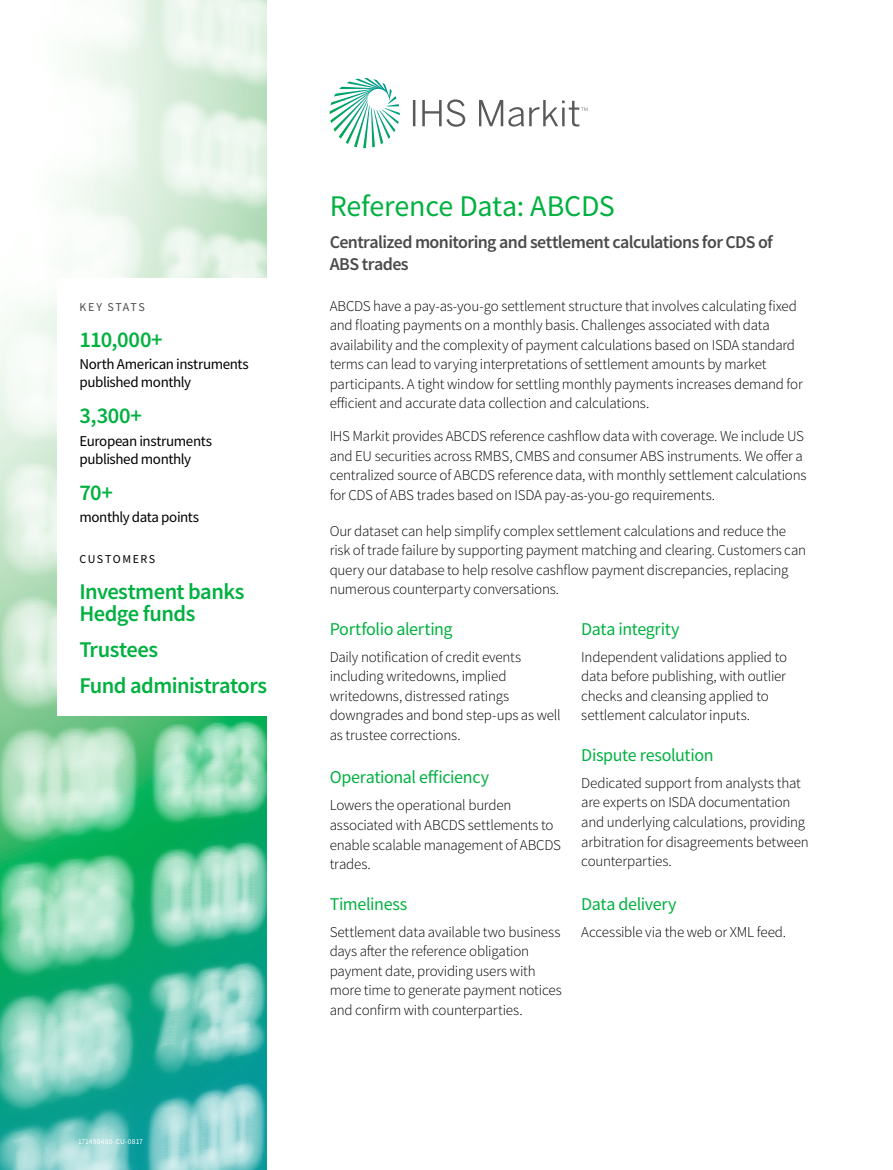
<style>
.page{position:relative;width:893px;height:1170px;background:#fff}
.page>*{position:absolute;margin:0;border:0;box-sizing:border-box;transform-origin:0 0}
.t1{font:30px "Source Sans Pro";letter-spacing:-.01em;color:#00b140}
.t2{font:600 22.5px/22.5px "Source Sans Pro";letter-spacing:-.025em;color:#00b140}
.t3{font:18px "Source Sans Pro";letter-spacing:-.02em;color:#00b140}
.t4{font:600 18px/22.5px "Source Sans Pro";letter-spacing:-.035em;color:#4b4b4b}
.t5{font:300 15px/19.5px "Source Sans Pro";letter-spacing:-.015em;color:#000}
.t6{font:15px/18px "Source Sans Pro";letter-spacing:-.025em;color:#000}
.t7{font:12px "Source Sans Pro";letter-spacing:.125em;color:#000}
.t8{font:12px "Source Sans Pro";letter-spacing:.135em;color:#4b4b4b}
.t9{font:7.5px "Source Sans Pro";letter-spacing:.015em;color:#fff}
</style>
<div class="page">
<svg style="left:0;top:0;width:267px;height:1169px"></svg>
<svg style="left:330px;top:78px;width:70px;height:70px"></svg>
<svg style="left:413px;top:100px;width:2px;height:26px"></svg>
<svg style="left:422px;top:99px;width:43px;height:28px"></svg>
<svg style="left:479px;top:100px;width:108px;height:27px"></svg>
<div style="left:57px;top:279px;width:211px;height:437px;background:#fff"></div>
<p class="t8" style="left:80px;top:299px;width:67px">KEY STATS</p>
<h2 class="t2" style="left:80px;top:328px;width:85px">110,000+</h2>
<p class="t6" style="left:80px;top:355px;width:171px">North American instruments published monthly</p>
<h2 class="t2" style="left:80px;top:404px;width:64px">3,300+</h2>
<p class="t6" style="left:80px;top:431px;width:134px">European instruments published monthly</p>
<h2 class="t2" style="left:80px;top:481px;width:35px">70+</h2>
<p class="t6" style="left:80px;top:508px;width:121px">monthly data points</p>
<p class="t7" style="left:80px;top:551px;width:77px">CUSTOMERS</p>
<h2 class="t2" style="left:80px;top:580px;width:167px">Investment banks<br>Hedge funds</h2>
<h2 class="t2" style="left:80px;top:631px;width:189px;line-height:36px">Trustees<br>Fund administrators</h2>
<p class="t9" style="left:78px;top:1136px;width:66px">171490480-CU-0817</p>
<h1 class="t1" style="left:330px;top:187px;width:287px">Reference Data: ABCDS</h1>
<p class="t4" style="left:330px;top:230px;width:445px">Centralized monitoring and settlement calculations for CDS of<br>ABS trades</p>
<p class="t5" style="left:330px;top:296px;width:475px">ABCDS have a pay-as-you-go settlement structure that involves calculating fixed and floating payments on a monthly basis. Challenges associated with data availability and the complexity of payment calculations based on ISDA standard terms can lead to varying interpretations of settlement amounts by market participants. A tight window for settling monthly payments increases demand for efficient and accurate data collection and calculations.</p>
<p class="t5" style="left:330px;top:426px;width:478px">IHS Markit provides ABCDS reference cashflow data with coverage. We include US and EU securities across RMBS, CMBS and consumer ABS instruments. We offer a centralized source of ABCDS reference data, with monthly settlement calculations for CDS of ABS trades based on ISDA pay-as-you-go requirements.</p>
<p class="t5" style="left:330px;top:521px;width:478px">Our dataset can help simplify complex settlement calculations and reduce the risk of trade failure by supporting payment matching and clearing. Customers can query our database to help resolve cashflow payment discrepancies, replacing numerous counterparty conversations.</p>
<p class="t3" style="left:330px;top:617px;width:125px">Portfolio alerting</p>
<p class="t5" style="left:330px;top:647px;width:233px">Daily notification of credit events including writedowns, implied writedowns, distressed ratings downgrades and bond step-ups as well as trustee corrections.</p>
<p class="t3" style="left:330px;top:766px;width:161px">Operational efficiency</p>
<p class="t5" style="left:330px;top:795px;width:233px">Lowers the operational burden associated with ABCDS settlements to enable scalable management of ABCDS trades.</p>
<p class="t3" style="left:330px;top:892px;width:79px">Timeliness</p>
<p class="t5" style="left:330px;top:921px;width:234px">Settlement data available two business days after the reference obligation payment date, providing users with more time to generate payment notices and confirm with counterparties.</p>
<p class="t3" style="left:581px;top:617px;width:100px">Data integrity</p>
<p class="t5" style="left:581px;top:647px;width:207px">Independent validations applied to data before publishing, with outlier checks and cleansing applied to settlement calculator inputs.</p>
<p class="t3" style="left:581px;top:743px;width:134px">Dispute resolution</p>
<p class="t5" style="left:581px;top:773px;width:229px">Dedicated support from analysts that are experts on ISDA documentation and underlying calculations, providing arbitration for disagreements between counterparties.</p>
<p class="t3" style="left:581px;top:892px;width:97px">Data delivery</p>
<p class="t5" style="left:581px;top:921px;width:206px">Accessible via the web or XML feed.</p>
</div>
